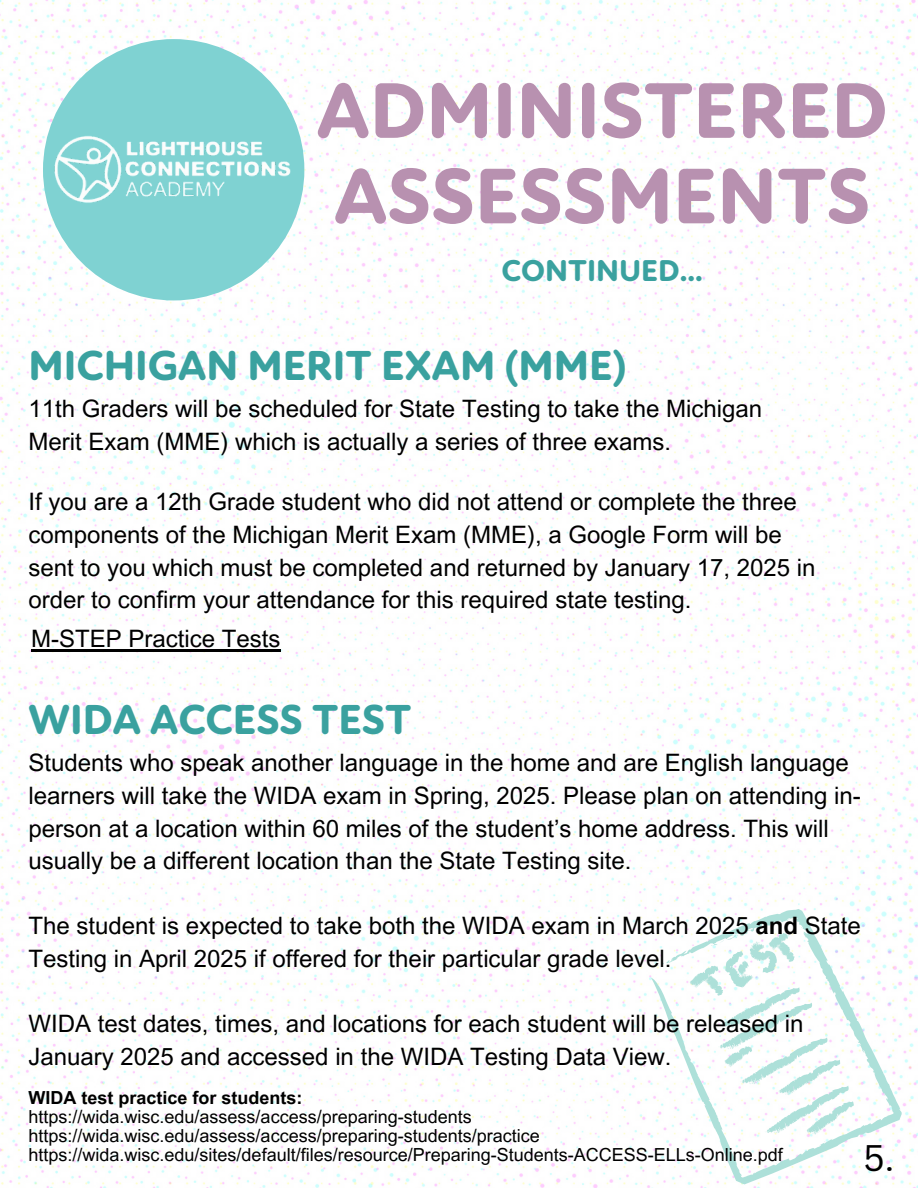
<style>
.page{position:relative;width:918px;height:1188px;background:#fff}
.page>*{position:absolute;margin:0;border:0;box-sizing:border-box;transform-origin:0 0}
.t1{font:800 80.25px/85.5px "New Atten Round";color:#b891b0}
.t2{font:800 42.75px "New Atten Round";color:#3aa19f}
.t3{font:36px "Canva Sans";color:#000}
.t4{font:800 30.75px "New Atten Round";color:#3aa19f}
.t5{font:24px/32.7px "Arial MT Pro";color:#000}
.t6{font:18px "Arial MT Pro";color:#000}
.t7{font:700 18px "Arial MT Pro";color:#000}
.s1{font-weight:700}
</style>
<div class="page">
<img style="left:0;top:0;width:918px;height:1188px">
<div style="left:43px;top:39px;width:261px;height:261px;background:#7fd2d2;border-radius:50%"></div>
<img style="left:45px;top:128px;width:257px;height:83px">
<svg style="left:651px;top:909px;width:253px;height:279px"></svg>
<svg style="left:657px;top:963px;width:8px;height:3px"></svg>
<svg style="left:689px;top:923px;width:165px;height:212px"></svg>
<hr style="left:31px;top:649px;width:249px;height:3px;background:#000">
<p class="t1" style="left:317px;top:75px;width:573px">ADMINISTERED<br>ASSESSMENTS</p>
<h5 class="t4" style="left:502px;top:258px;width:203px">CONTINUED...</h5>
<h4 class="t2" style="left:29px;top:348px;width:599px">MICHIGAN MERIT EXAM (MME)</h4>
<h2 class="t5" style="left:29px;top:395px;width:735px">11th Graders will be scheduled for State Testing to take the Michigan<br>Merit Exam (MME) which is actually a series of three exams.</h2>
<h5 class="t5" style="left:29px;top:489px;width:788px">If you are a 12th Grade student who did not attend or complete the three components of the Michigan Merit Exam (MME), a Google Form will be sent to you which must be completed and returned by January 17, 2025 in order to confirm your attendance for this required state testing.</h5>
<h5 class="t5" style="left:31px;top:625px;width:251px">M-STEP Practice Tests</h5>
<h5 class="t2" style="left:29px;top:702px;width:385px">WIDA ACCESS TEST</h5>
<h5 class="t5" style="left:29px;top:750px;width:834px">Students who speak another language in the home and are English language learners will take the WIDA exam in Spring, 2025. Please plan on attending in&shy;person at a location within 60 miles of the student’s home address. This will usually be a different location than the State Testing site.</h5>
<h2 class="t5" style="left:29px;top:913px;width:834px">The student is expected to take both the WIDA exam in March 2025 <span class="s1">and</span> State<br>Testing in April 2025 if offered for their particular grade level.</h2>
<h5 class="t5" style="left:29px;top:1011px;width:776px">WIDA test dates, times, and locations for each student will be released in<br>January 2025 and accessed in the WIDA Testing Data View.</h5>
<p class="t7" style="left:29px;top:1090px;width:276px">WIDA test practice for students:</p>
<h3 class="t6" style="left:29px;top:1110px;width:445px">https://wida.wisc.edu/assess/access/preparing-students</h3>
<p class="t6" style="left:29px;top:1129px;width:513px">https://wida.wisc.edu/assess/access/preparing-students/practice</p>
<p class="t6" style="left:29px;top:1148px;width:756px">https://wida.wisc.edu/sites/default/files/resource/Preparing-Students-ACCESS-ELLs-Online.pdf</p>
<h1 class="t3" style="left:864px;top:1133px;width:32px">5.</h1>
</div>
